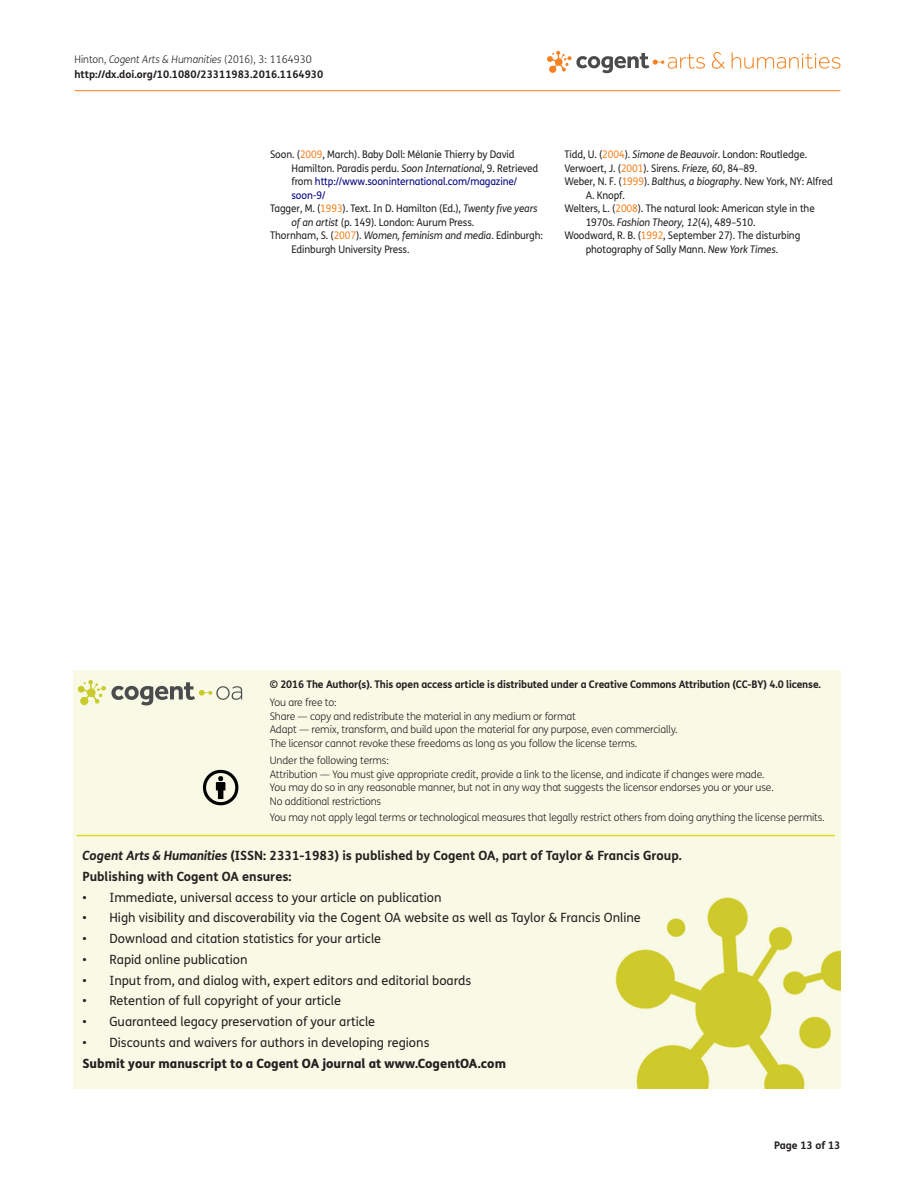
<style>
.page{position:relative;width:915px;height:1191px;background:#fff}
.page>*{position:absolute;margin:0;border:0;box-sizing:border-box;transform-origin:0 0}
.t1{font:12.75px "FS Me Pro";color:#231f20}
.t2{font:700 12.75px/20.7px "FS Me Pro";color:#231f20}
.t3{font:800 12.75px "FS Me Pro";color:#231f20}
.t4{font:10.5px "FS Me Pro";letter-spacing:-.01em;color:#231f20;scale:.95 1}
.t5{font:300 10.5px/13.5px "FS Me Pro";letter-spacing:-.015em;color:#231f20}
.t6{font:700 10.5px/15px "FS Me Pro";letter-spacing:-.015em;color:#231f20}
.t7{font:10.5px "FS Me Pro";letter-spacing:-.01em;color:#000080;scale:.95 1}
.s1{font-weight:300}
.s2{font-weight:300;font-style:italic}
.s3{color:#f58220}
.s4{font-style:italic}
.s5{color:#231f20}
</style>
<div class="page">
<svg style="left:547px;top:51px;width:293px;height:22px"></svg>
<hr style="left:74px;top:90px;width:766px;height:1px;background:#f58220">
<div style="left:74px;top:670px;width:766px;height:418px;background:#f9fae6"></div>
<svg style="left:78px;top:680px;width:164px;height:25px;background:#d2d3ba"></svg>
<svg style="left:203px;top:770px;width:35px;height:35px"></svg>
<hr style="left:77px;top:834px;width:757px;height:2px;background:#dcdc1e">
<p class="t6" style="left:74px;top:51px;width:250px"><span class="s1">Hinton,</span> <span class="s2">Cogent Arts &amp; Humanities</span> <span class="s1">(2016), 3: 1164930 </span>http://dx.doi.org/10.1080/23311983.2016.1164930</p>
<p class="t4" style="left:270px;top:147px;width:258px">Soon. (<span class="s3">2009</span>, March). Baby Doll: Mélanie Thierry by David</p>
<p class="t4" style="left:291px;top:161px;width:261px">Hamilton. Paradis perdu. <span class="s4">Soon International</span>, 9. Retrieved</p>
<p class="t7" style="left:291px;top:174px;width:239px"><span class="s5">from</span> http://www.sooninternational.com/magazine/</p>
<p class="t7" style="left:291px;top:188px;width:37px">soon-9/</p>
<p class="t4" style="left:270px;top:201px;width:283px">Tagger, M. (<span class="s3">1993</span>). Text. In D. Hamilton (Ed.), <span class="s4">Twenty five years</span></p>
<p class="t4" style="left:291px;top:215px;width:194px"><span class="s4">of an artist</span> (p. 149). London: Aurum Press.</p>
<p class="t4" style="left:270px;top:228px;width:288px">Thornham, S. (<span class="s3">2007</span>). <span class="s4">Women, feminism and media</span>. Edinburgh:</p>
<p class="t4" style="left:291px;top:242px;width:126px">Edinburgh University Press.</p>
<p class="t4" style="left:564px;top:147px;width:257px">Tidd, U. (<span class="s3">2004</span>). <span class="s4">Simone de Beauvoir</span>. London: Routledge.</p>
<p class="t4" style="left:564px;top:161px;width:204px">Verwoert, J. (<span class="s3">2001</span>). Sirens. <span class="s4">Frieze, 60</span>, 84–89.</p>
<p class="t4" style="left:564px;top:174px;width:284px">Weber, N. F. (<span class="s3">1999</span>). <span class="s4">Balthus, a biography</span>. New York, NY: Alfred</p>
<p class="t4" style="left:585px;top:188px;width:43px">A. Knopf.</p>
<p class="t4" style="left:564px;top:201px;width:265px">Welters, L. (<span class="s3">2008</span>). The natural look: American style in the</p>
<p class="t4" style="left:585px;top:215px;width:180px">1970s. <span class="s4">Fashion Theory, 12</span>(4), 489–510.</p>
<p class="t4" style="left:564px;top:228px;width:250px">Woodward, R. B. (<span class="s3">1992</span>, September 27). The disturbing</p>
<p class="t4" style="left:585px;top:242px;width:204px">photography of Sally Mann. <span class="s4">New York Times</span>.</p>
<p class="t6" style="left:270px;top:676px;width:552px">© 2016 The Author(s). This open access article is distributed under a Creative Commons Attribution (CC-BY) 4.0 license.</p>
<p class="t5" style="left:270px;top:695px;width:409px">You are free to:<br>Share — copy and redistribute the material in any medium or format<br>Adapt — remix, transform, and build upon the material for any purpose, even commercially.<br>The licensor cannot revoke these freedoms as long as you follow the license terms.</p>
<p class="t5" style="left:270px;top:753px;width:505px">Under the following terms:<br>Attribution — You must give appropriate credit, provide a link to the license, and indicate if changes were made.<br>You may do so in any reasonable manner, but not in any way that suggests the licensor endorses you or your use.<br>No additional restrictions</p>
<p class="t5" style="left:270px;top:810px;width:556px">You may not apply legal terms or technological measures that legally restrict others from doing anything the license permits.</p>
<p class="t2" style="left:82px;top:844px;width:600px"><span class="s4">Cogent Arts &amp; Humanities</span> (ISSN: 2331-1983) is published by Cogent OA, part of Taylor &amp; Francis Group.<br>Publishing with Cogent OA ensures:</p>
<p class="t1" style="left:82px;top:888px;width:360px">• Immediate, universal access to your article on publication</p>
<p class="t1" style="left:82px;top:909px;width:559px">• High visibility and discoverability via the Cogent OA website as well as Taylor &amp; Francis Online</p>
<p class="t1" style="left:82px;top:930px;width:300px">• Download and citation statistics for your article</p>
<p class="t1" style="left:82px;top:950px;width:166px">• Rapid online publication</p>
<p class="t1" style="left:82px;top:971px;width:390px">• Input from, and dialog with, expert editors and editorial boards</p>
<p class="t1" style="left:82px;top:992px;width:260px">• Retention of full copyright of your article</p>
<p class="t1" style="left:82px;top:1013px;width:294px">• Guaranteed legacy preservation of your article</p>
<p class="t1" style="left:82px;top:1033px;width:348px">• Discounts and waivers for authors in developing regions</p>
<p class="t3" style="left:82px;top:1053px;width:425px">Submit your manuscript to a Cogent OA journal at www.CogentOA.com</p>
<p class="t6" style="left:773px;top:1137px;width:68px">Page 13 of 13</p>
</div>
